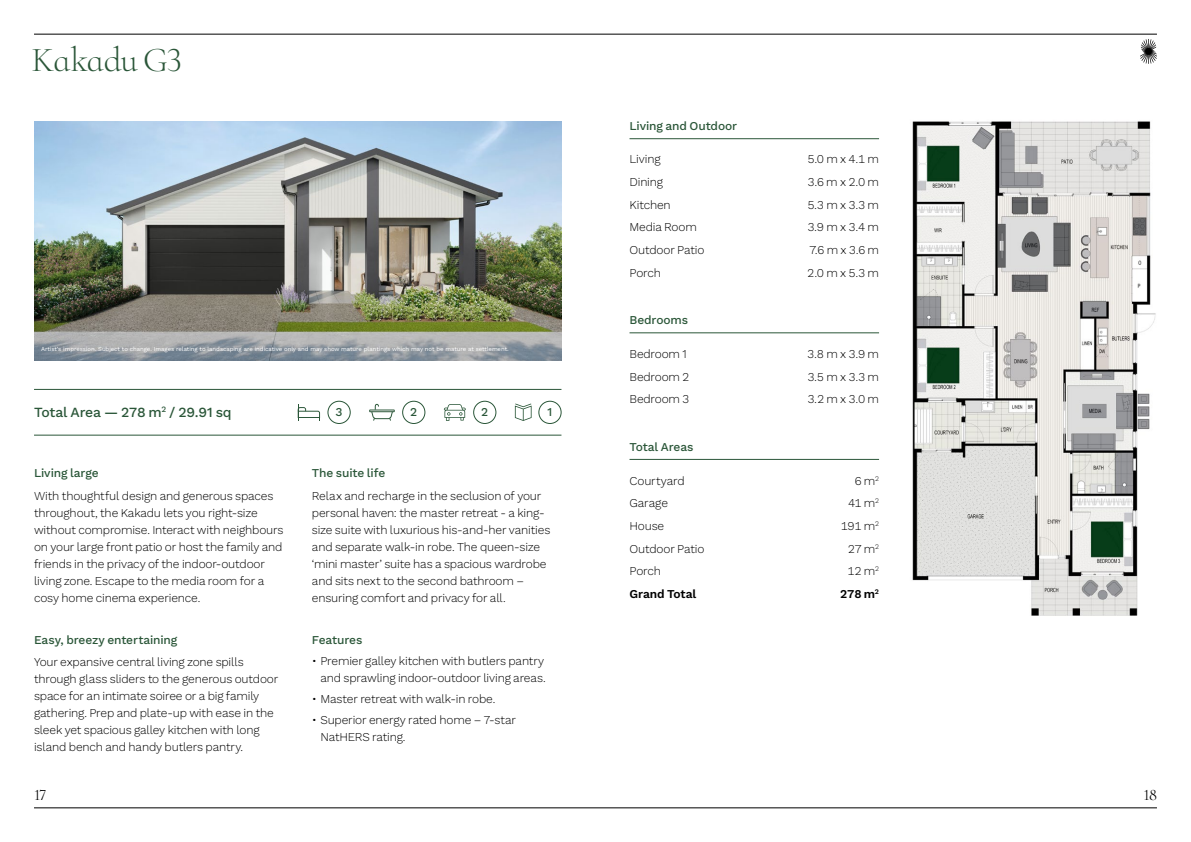
<style>
.page{position:relative;width:1191px;height:842px;background:#fff}
.page>*{position:absolute;margin:0;border:0;box-sizing:border-box;transform-origin:0 0}
.t1{font:300 35px "Cormorant Infant";letter-spacing:-.02em;color:#2a5638}
.t2{font:16px "Cormorant Infant";color:#000}
.t3{font:500 14px "Work Sans";letter-spacing:-.015em;color:#2a5638}
.t4{font:300 12px/17px "Work Sans";letter-spacing:-.015em;color:#000}
.t5{font:500 12px "Work Sans";letter-spacing:-.01em;color:#2a5638}
.t6{font:600 12px "Work Sans";letter-spacing:-.01em;color:#000}
.t7{font:6px "Work Sans";letter-spacing:-.01em;color:#fff}
</style>
<div class="page">
<img style="left:34px;top:122px;width:527px;height:238px">
<svg style="left:298px;top:404px;width:22px;height:17px"></svg>
<div style="left:328px;top:401px;width:22px;height:23px;border:1px solid #2a5638;border-radius:50%"></div>
<hr style="left:369px;top:409px;width:26px;height:3px;background:#2a5638">
<svg style="left:370px;top:404px;width:24px;height:17px"></svg>
<div style="left:402px;top:401px;width:23px;height:23px;border:1px solid #2a5638;border-radius:50%"></div>
<div style="left:473px;top:401px;width:23px;height:23px;border:1px solid #2a5638;border-radius:50%"></div>
<svg style="left:444px;top:404px;width:22px;height:17px"></svg>
<div style="left:538px;top:401px;width:23px;height:23px;border:1px solid #2a5638;border-radius:50%"></div>
<svg style="left:515px;top:403px;width:16px;height:18px"></svg>
<hr style="left:629px;top:333px;width:250px;height:1px;background:#2a5638">
<hr style="left:629px;top:139px;width:250px;height:1px;background:#2a5638">
<hr style="left:629px;top:459px;width:250px;height:1px;background:#2a5638">
<img style="left:912px;top:121px;width:244px;height:495px">
<hr style="left:34px;top:435px;width:527px;height:1px;background:#2a5638">
<hr style="left:34px;top:389px;width:527px;height:1px;background:#2a5638">
<hr style="left:34px;top:34px;width:1123px;height:1px;background:#000">
<hr style="left:34px;top:808px;width:1123px;height:1px;background:#000">
<svg style="left:1140px;top:39px;width:17px;height:25px"></svg>
<h1 class="t1" style="left:32px;top:39px;width:152px">Kakadu G3</h1>
<p class="t7" style="left:41px;top:344px;width:469px">Artist’s impression. Subject to change. Images relating to landscaping are indicative only and may show mature plantings which may not be mature at settlement.</p>
<p class="t3" style="left:34px;top:402px;width:199px">Total Area — 278 m<sup>2</sup> / 29.91 sq</p>
<p class="t5" style="left:34px;top:464px;width:66px">Living large</p>
<p class="t4" style="left:34px;top:487px;width:251px">With thoughtful design and generous spaces throughout, the Kakadu lets you right-size without compromise. Interact with neighbours on your large front patio or host the family and friends in the privacy of the indoor-outdoor living zone. Escape to the media room for a cosy home cinema experience.</p>
<p class="t5" style="left:34px;top:630px;width:145px">Easy, breezy entertaining</p>
<p class="t4" style="left:34px;top:653px;width:246px">Your expansive central living zone spills through glass sliders to the generous outdoor space for an intimate soiree or a big family gathering. Prep and plate-up with ease in the sleek yet spacious galley kitchen with long island bench and handy butlers pantry.</p>
<p class="t5" style="left:335px;top:403px;width:9px">3</p>
<p class="t5" style="left:410px;top:403px;width:9px">2</p>
<p class="t5" style="left:481px;top:403px;width:9px">2</p>
<p class="t5" style="left:547px;top:403px;width:6px">1</p>
<p class="t5" style="left:312px;top:464px;width:75px">The suite life</p>
<p class="t4" style="left:312px;top:487px;width:240px">Relax and recharge in the seclusion of your personal haven: the master retreat - a king&shy;size suite with luxurious his-and-her vanities and separate walk-in robe. The queen-size ‘mini master’ suite has a spacious wardrobe and sits next to the second bathroom – ensuring comfort and privacy for all.</p>
<p class="t5" style="left:312px;top:630px;width:52px">Features</p>
<p class="t4" style="left:312px;top:652px;width:235px;text-align:right">• Premier galley kitchen with butlers pantry and sprawling indoor-outdoor living areas.</p>
<p class="t4" style="left:312px;top:690px;width:185px">• Master retreat with walk-in robe.</p>
<p class="t4" style="left:320px;top:711px;width:197px;text-indent:-9px">• Superior energy rated home – 7-star<br>NatHERS rating.</p>
<p class="t5" style="left:629px;top:117px;width:109px">Living and Outdoor</p>
<p class="t4" style="left:629px;top:150px;width:33px">Living</p>
<p class="t4" style="left:807px;top:150px;width:73px">5.0 m x 4.1 m</p>
<p class="t4" style="left:629px;top:173px;width:35px">Dining</p>
<p class="t4" style="left:807px;top:173px;width:73px">3.6 m x 2.0 m</p>
<p class="t4" style="left:629px;top:196px;width:43px">Kitchen</p>
<p class="t4" style="left:807px;top:196px;width:73px">5.3 m x 3.3 m</p>
<p class="t4" style="left:629px;top:218px;width:69px">Media Room</p>
<p class="t4" style="left:807px;top:218px;width:73px">3.9 m x 3.4 m</p>
<p class="t4" style="left:629px;top:241px;width:76px">Outdoor Patio</p>
<p class="t4" style="left:809px;top:241px;width:72px">7.6 m x 3.6 m</p>
<p class="t4" style="left:629px;top:264px;width:33px">Porch</p>
<p class="t4" style="left:807px;top:264px;width:73px">2.0 m x 5.3 m</p>
<p class="t5" style="left:629px;top:311px;width:60px">Bedrooms</p>
<p class="t4" style="left:629px;top:345px;width:59px">Bedroom 1</p>
<p class="t4" style="left:807px;top:345px;width:73px">3.8 m x 3.9 m</p>
<p class="t4" style="left:629px;top:368px;width:61px">Bedroom 2</p>
<p class="t4" style="left:807px;top:368px;width:73px">3.5 m x 3.3 m</p>
<p class="t4" style="left:629px;top:390px;width:61px">Bedroom 3</p>
<p class="t4" style="left:807px;top:390px;width:73px">3.2 m x 3.0 m</p>
<p class="t5" style="left:629px;top:438px;width:66px">Total Areas</p>
<p class="t4" style="left:629px;top:471px;width:57px">Courtyard</p>
<p class="t4" style="left:854px;top:471px;width:26px">6 m<sup>2</sup></p>
<p class="t4" style="left:629px;top:494px;width:40px">Garage</p>
<p class="t4" style="left:848px;top:494px;width:32px">41 m<sup>2</sup></p>
<p class="t4" style="left:629px;top:517px;width:36px">House</p>
<p class="t4" style="left:841px;top:517px;width:40px">191 m<sup>2</sup></p>
<p class="t4" style="left:629px;top:540px;width:76px">Outdoor Patio</p>
<p class="t4" style="left:847px;top:540px;width:33px">27 m<sup>2</sup></p>
<p class="t4" style="left:629px;top:562px;width:33px">Porch</p>
<p class="t4" style="left:847px;top:562px;width:33px">12 m<sup>2</sup></p>
<p class="t6" style="left:629px;top:585px;width:68px">Grand Total</p>
<p class="t6" style="left:840px;top:585px;width:40px">278 m<sup>2</sup></p>
<h2 class="t2" style="left:34px;top:785px;width:14px">17</h2>
<h2 class="t2" style="left:1143px;top:785px;width:15px">18</h2>
</div>
